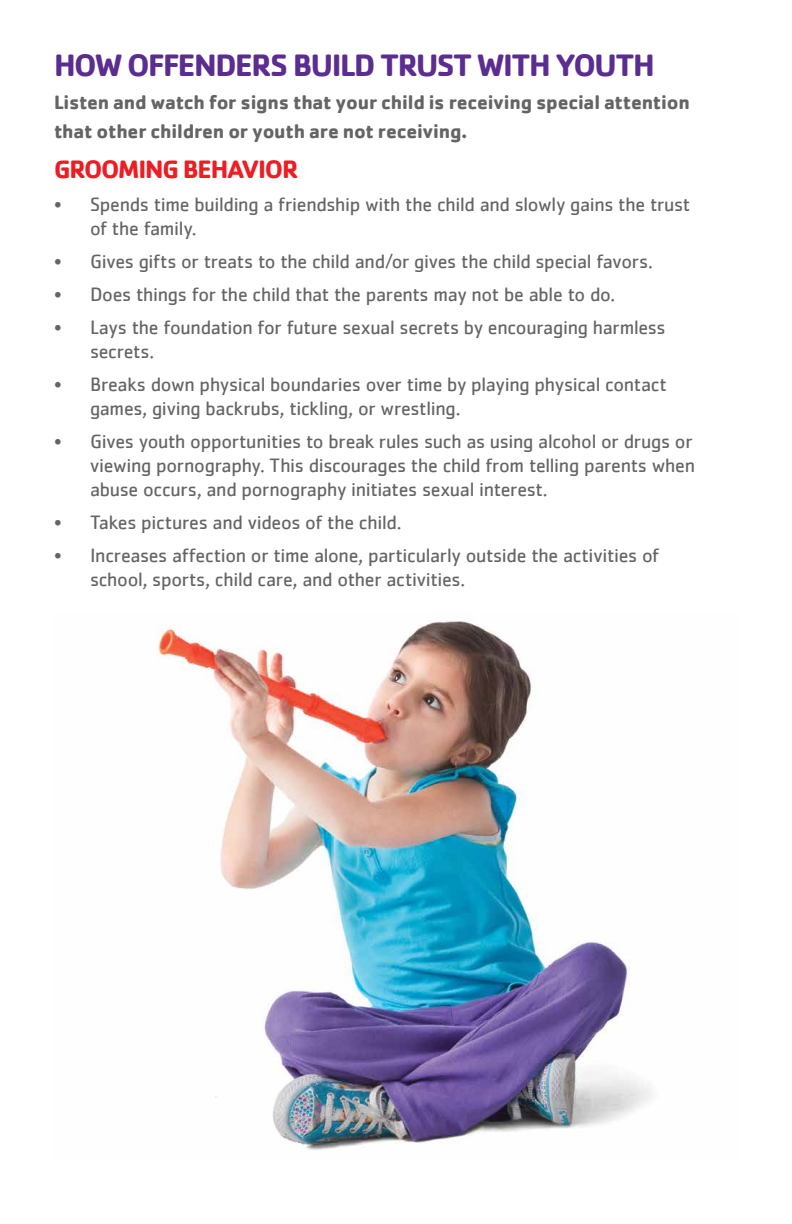
<style>
.page{position:relative;width:792px;height:1224px;background:#fff}
.page>*{position:absolute;margin:0;border:0;box-sizing:border-box;transform-origin:0 0}
.t1{font:700 32px "Cachet";letter-spacing:-.045em;color:#5c2d91}
.t2{font:700 26px "Cachet";letter-spacing:-.045em;color:#ed1d24}
.t3{font:20px/24px "Cachet";letter-spacing:-.015em;color:#636466}
.t4{font:700 20px/28.8px "Cachet";letter-spacing:-.01em;color:#636466}
</style>
<div class="page">
<img style="left:158px;top:620px;width:494px;height:530px">
<h1 class="t1" style="left:54px;top:45px;width:602px">HOW OFFENDERS BUILD TRUST WITH YOUTH</h1>
<p class="t4" style="left:54px;top:87px;width:637px">Listen and watch for signs that your child is receiving special attention that other children or youth are not receiving.</p>
<h2 class="t2" style="left:54px;top:153px;width:246px">GROOMING BEHAVIOR</h2>
<p class="t3" style="left:90px;top:192px;width:602px;text-indent:-36px">• Spends time building a friendship with the child and slowly gains the trust of the family.</p>
<p class="t3" style="left:54px;top:249px;width:600px">• Gives gifts or treats to the child and/or gives the child special favors.</p>
<p class="t3" style="left:54px;top:282px;width:563px">• Does things for the child that the parents may not be able to do.</p>
<p class="t3" style="left:90px;top:315px;width:577px;text-indent:-36px">• Lays the foundation for future sexual secrets by encouraging harmless secrets.</p>
<p class="t3" style="left:90px;top:372px;width:579px;text-indent:-36px">• Breaks down physical boundaries over time by playing physical contact games, giving backrubs, tickling, or wrestling.</p>
<p class="t3" style="left:90px;top:429px;width:607px;text-indent:-36px">• Gives youth opportunities to break rules such as using alcohol or drugs or viewing pornography. This discourages the child from telling parents when abuse occurs, and pornography initiates sexual interest.</p>
<p class="t3" style="left:54px;top:510px;width:349px">• Takes pictures and videos of the child.</p>
<p class="t3" style="left:90px;top:543px;width:571px;text-indent:-36px">• Increases affection or time alone, particularly outside the activities of school, sports, child care, and other activities.</p>
</div>
